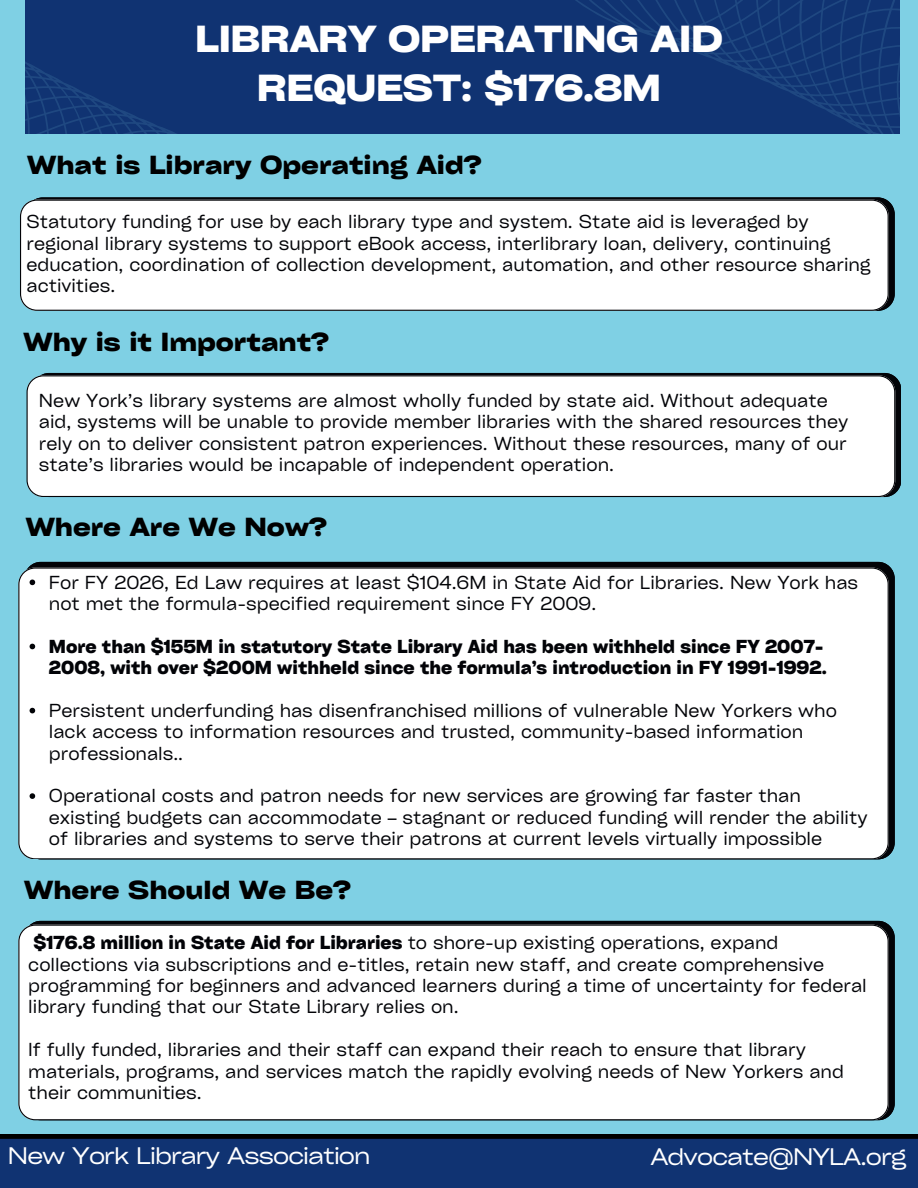
<style>
.page{position:relative;width:918px;height:1188px;background:#7fd0e4}
.page>*{position:absolute;margin:0;border:0;box-sizing:border-box;transform-origin:0 0}
.t1{font:700 expanded 36.15px/49.5px "Cy Grotesk";letter-spacing:-.01em;color:#fff;text-align:center}
.t2{font:700 expanded 25.05px "Cy Grotesk";color:#000}
.t3{font:expanded 22.95px "Cy Grotesk";letter-spacing:-.04em;color:#fff}
.t4{font:18px/21.3px "Cy Grotesk Key";color:#020307}
.t5{font:700 18px/21.3px "Cy Grotesk Key";color:#020307}
.s1{font-weight:700}
</style>
<div class="page">
<div style="left:25px;top:0;width:875px;height:134px;background:#103372"></div>
<svg style="left:575px;top:0;width:325px;height:210px"></svg>
<svg style="left:25px;top:62px;width:152px;height:72px"></svg>
<svg style="left:0;top:1134px;width:918px;height:54px"></svg>
<svg style="left:33px;top:197px;width:861px;height:111px"></svg>
<div style="left:20px;top:200px;width:868px;height:111px;background:#fff"></div>
<svg style="left:41px;top:373px;width:860px;height:121px"></svg>
<div style="left:27px;top:375px;width:868px;height:122px;background:#fff"></div>
<div style="left:29px;top:562px;width:866px;height:293px;background:#020307"></div>
<div style="left:18px;top:567px;width:871px;height:292px;background:#fff"></div>
<svg style="left:30px;top:580px;width:5px;height:5px"></svg>
<svg style="left:30px;top:644px;width:5px;height:5px"></svg>
<svg style="left:30px;top:708px;width:5px;height:5px"></svg>
<svg style="left:30px;top:793px;width:5px;height:6px"></svg>
<svg style="left:30px;top:921px;width:865px;height:195px"></svg>
<div style="left:18px;top:925px;width:871px;height:195px;background:#fff"></div>
<h1 class="t1" style="left:195px;top:12px;width:529px">LIBRARY OPERATING AID<br>REQUEST: $176.8M</h1>
<h2 class="t2" style="left:27px;top:147px;width:456px">What is Library Operating Aid?</h2>
<p class="t4" style="left:27px;top:210px;width:846px">Statutory funding for use by each library type and system. State aid is leveraged by regional library systems to support eBook access, interlibrary loan, delivery, continuing education, coordination of collection development, automation, and other resource sharing activities.</p>
<h2 class="t2" style="left:24px;top:324px;width:307px">Why is it Important?</h2>
<p class="t4" style="left:39px;top:389px;width:811px">New York’s library systems are almost wholly funded by state aid. Without adequate aid, systems will be unable to provide member libraries with the shared resources they rely on to deliver consistent patron experiences. Without these resources, many of our state’s libraries would be incapable of independent operation.</p>
<h2 class="t2" style="left:26px;top:509px;width:302px">Where Are We Now?</h2>
<p class="t4" style="left:49px;top:571px;width:811px">For FY 2026, Ed Law requires at least $104.6M in State Aid for Libraries. New York has not met the formula-specified requirement since FY 2009.</p>
<p class="t5" style="left:49px;top:635px;width:779px">More than $155M in statutory State Library Aid has been withheld since FY 2007-<br>2008, with over $200M withheld since the formula’s introduction in FY 1991-1992.</p>
<p class="t4" style="left:49px;top:699px;width:790px">Persistent underfunding has disenfranchised millions of vulnerable New Yorkers who lack access to information resources and trusted, community-based information professionals..</p>
<p class="t4" style="left:49px;top:784px;width:820px">Operational costs and patron needs for new services are growing far faster than existing budgets can accommodate – stagnant or reduced funding will render the ability of libraries and systems to serve their patrons at current levels virtually impossible</p>
<h2 class="t2" style="left:24px;top:871px;width:328px">Where Should We Be?</h2>
<p class="t4" style="left:28px;top:931px;width:840px"><span class="s1">$176.8 million in State Aid for Libraries</span> to shore-up existing operations, expand collections via subscriptions and e-titles, retain new staff, and create comprehensive programming for beginners and advanced learners during a time of uncertainty for federal library funding that our State Library relies on.</p>
<p class="t4" style="left:28px;top:1038px;width:817px">If fully funded, libraries and their staff can expand their reach to ensure that library materials, programs, and services match the rapidly evolving needs of New Yorkers and their communities.</p>
<p class="t3" style="left:8px;top:1140px;width:364px">New York Library Association</p>
<p class="t3" style="left:650px;top:1141px;width:258px">Advocate@NYLA.org</p>
</div>
